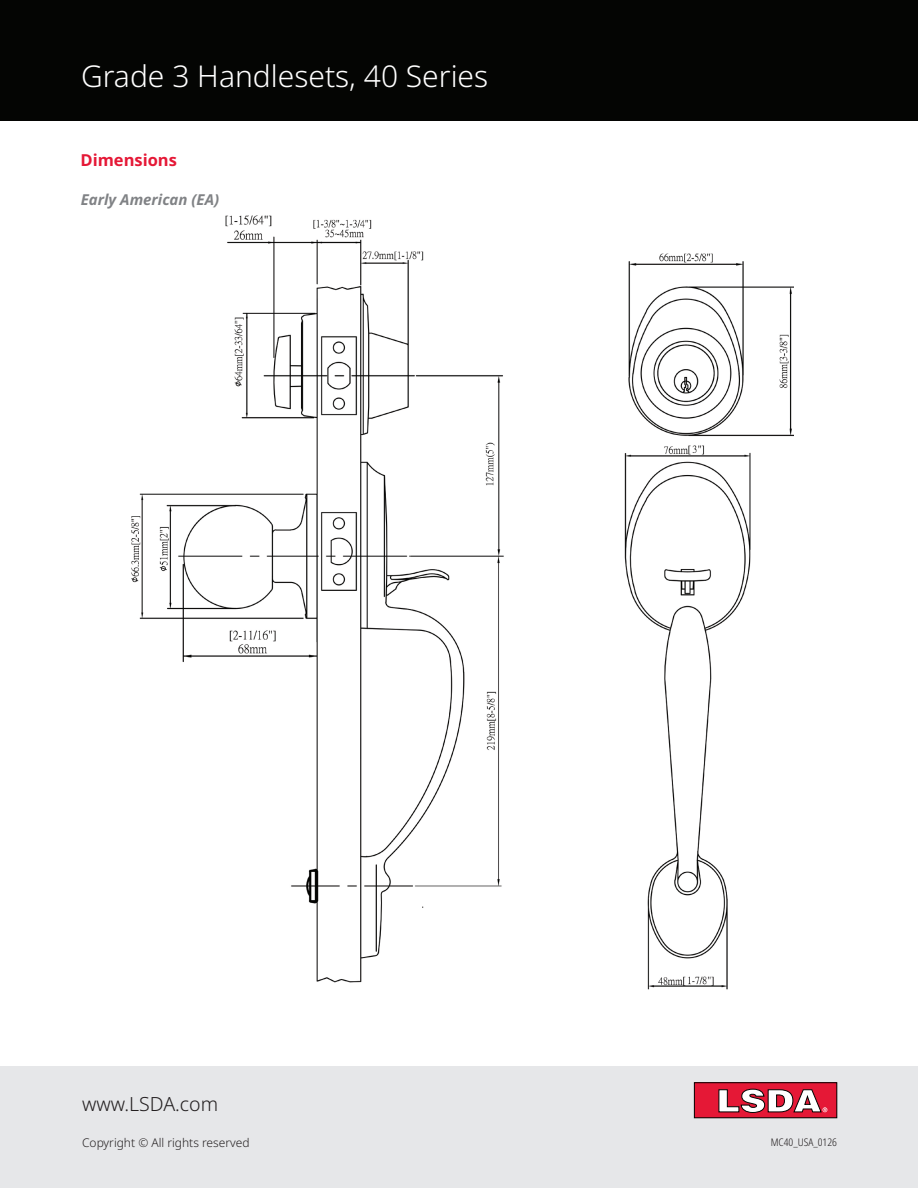
<style>
.page{position:relative;width:918px;height:1188px;background:#fff}
.page>*{position:absolute;margin:0;border:0;box-sizing:border-box;transform-origin:0 0}
.t1{font:300 30px "Noto Sans";color:#fff}
.t2{font:300 19.5px "Noto Sans";color:#231f20}
.Header3{font:700 16.5px "Noto Sans";color:#e51836}
.Header2A{font:italic 700 15px "Noto Sans";color:#808285}
.t3{font:300 12px "Noto Sans";color:#231f20}
.t4{font:300 condensed 10.5px "Noto Sans";color:#231f20}
</style>
<div class="page">
<div style="left:0;top:1066px;width:918px;height:122px;background:#e6e7e9"></div>
<div style="left:694px;top:1083px;width:143px;height:35px;background:#e51836"></div>
<div style="left:694px;top:1082px;width:143px;height:36px;border:1px solid #040503"></div>
<svg style="left:718px;top:1089px;width:109px;height:24px"></svg>
<div style="left:0;top:0;width:918px;height:122px;background:#040503"></div>
<img style="left:131px;top:215px;width:663px;height:775px">
<h1 class="t1" style="left:81px;top:55px;width:409px">Grade 3 Handlesets, 40 Series</h1>
<p class="Header3" style="left:80px;top:148px;width:98px">Dimensions</p>
<p class="Header2A" style="left:81px;top:189px;width:140px">Early American (EA)</p>
<h2 class="t2" style="left:82px;top:1090px;width:138px">www.LSDA.com</h2>
<p class="t3" style="left:82px;top:1134px;width:169px">Copyright © All rights reserved</p>
<p class="t4" style="left:771px;top:1135px;width:68px">MC40_USA_0126</p>
</div>
